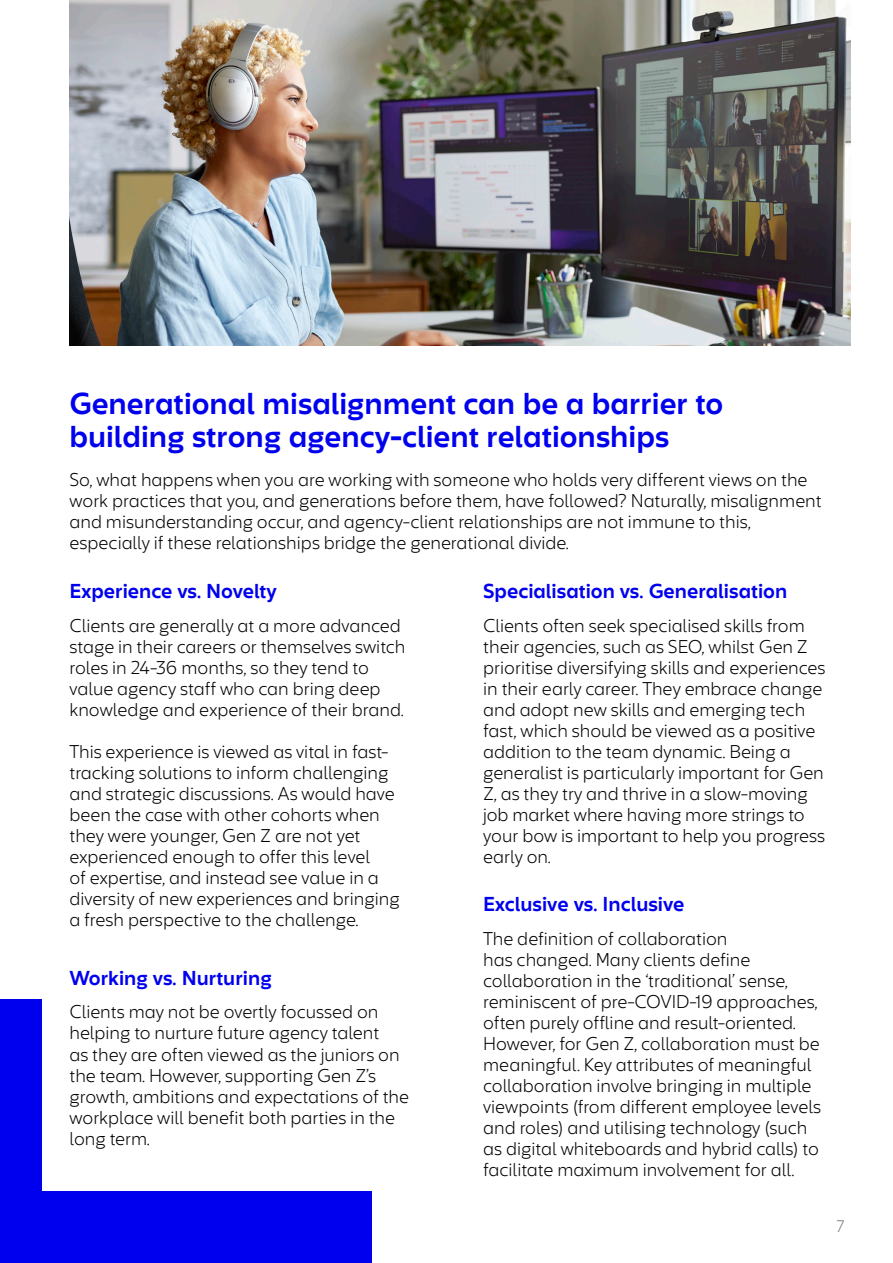
<style>
.page{position:relative;width:893px;height:1263px;background:#fff}
.page>*{position:absolute;margin:0;border:0;box-sizing:border-box;transform-origin:0 0}
.Heading{font:700 27px/32.4px "Halland Partners";color:#0000ef}
.Paragraph_Style_2{font:700 18px "Halland Partners";color:#0000ef}
.Paragraph_Style_1{font:300 16.5px/21px "Halland Partners";color:#000}
.t1{font:300 15px "Halland Partners";color:#808080}
</style>
<div class="page">
<img style="left:69px;top:0;width:781px;height:345px">
<div style="left:0;top:999px;width:371px;height:264px;background:#0000ef"></div>
<div style="left:43px;top:988px;width:392px;height:203px;background:#fff"></div>
<p class="Heading" style="left:69px;top:388px;width:655px">Generational misalignment can be a barrier to building strong agency-client relationships</p>
<p class="Paragraph_Style_1" style="left:69px;top:469px;width:754px">So, what happens when you are working with someone who holds very different views on the work practices that you, and generations before them, have followed? Naturally, misalignment and misunderstanding occur, and agency-client relationships are not immune to this, especially if these relationships bridge the generational divide.</p>
<p class="Paragraph_Style_2" style="left:69px;top:579px;width:209px">Experience vs. Novelty</p>
<p class="Paragraph_Style_1" style="left:69px;top:615px;width:338px">Clients are generally at a more advanced stage in their careers or themselves switch roles in 24-36 months, so they tend to value agency staff who can bring deep knowledge and experience of their brand.</p>
<p class="Paragraph_Style_1" style="left:69px;top:741px;width:332px">This experience is viewed as vital in fast&shy;tracking solutions to inform challenging and strategic discussions. As would have been the case with other cohorts when they were younger, Gen Z are not yet experienced enough to offer this level<br>of expertise, and instead see value in a diversity of new experiences and bringing a fresh perspective to the challenge.</p>
<p class="Paragraph_Style_2" style="left:483px;top:579px;width:306px">Specialisation vs. Generalisation</p>
<p class="Paragraph_Style_1" style="left:483px;top:615px;width:344px">Clients often seek specialised skills from their agencies, such as SEO, whilst Gen Z prioritise diversifying skills and experiences in their early career. They embrace change and adopt new skills and emerging tech fast, which should be viewed as a positive addition to the team dynamic. Being a generalist is particularly important for Gen Z, as they try and thrive in a slow-moving job market where having more strings to your bow is important to help you progress early on.</p>
<p class="Paragraph_Style_2" style="left:483px;top:892px;width:203px">Exclusive vs. Inclusive</p>
<p class="Paragraph_Style_1" style="left:483px;top:928px;width:339px">The definition of collaboration<br>has changed. Many clients define collaboration in the ‘traditional’ sense, reminiscent of pre-COVID-19 approaches, often purely offline and result-oriented.<br>However, for Gen Z, collaboration must be meaningful. Key attributes of meaningful collaboration involve bringing in multiple viewpoints (from different employee levels and roles) and utilising technology (such as digital whiteboards and hybrid calls) to facilitate maximum involvement for all.</p>
<p class="Paragraph_Style_2" style="left:69px;top:966px;width:204px">Working vs. Nurturing</p>
<p class="Paragraph_Style_1" style="left:69px;top:1002px;width:341px">Clients may not be overtly focussed on helping to nurture future agency talent<br>as they are often viewed as the juniors on the team. However, supporting Gen Z’s growth, ambitions and expectations of the workplace will benefit both parties in the long term.</p>
<p class="t1" style="left:836px;top:1216px;width:10px">7</p>
</div>
